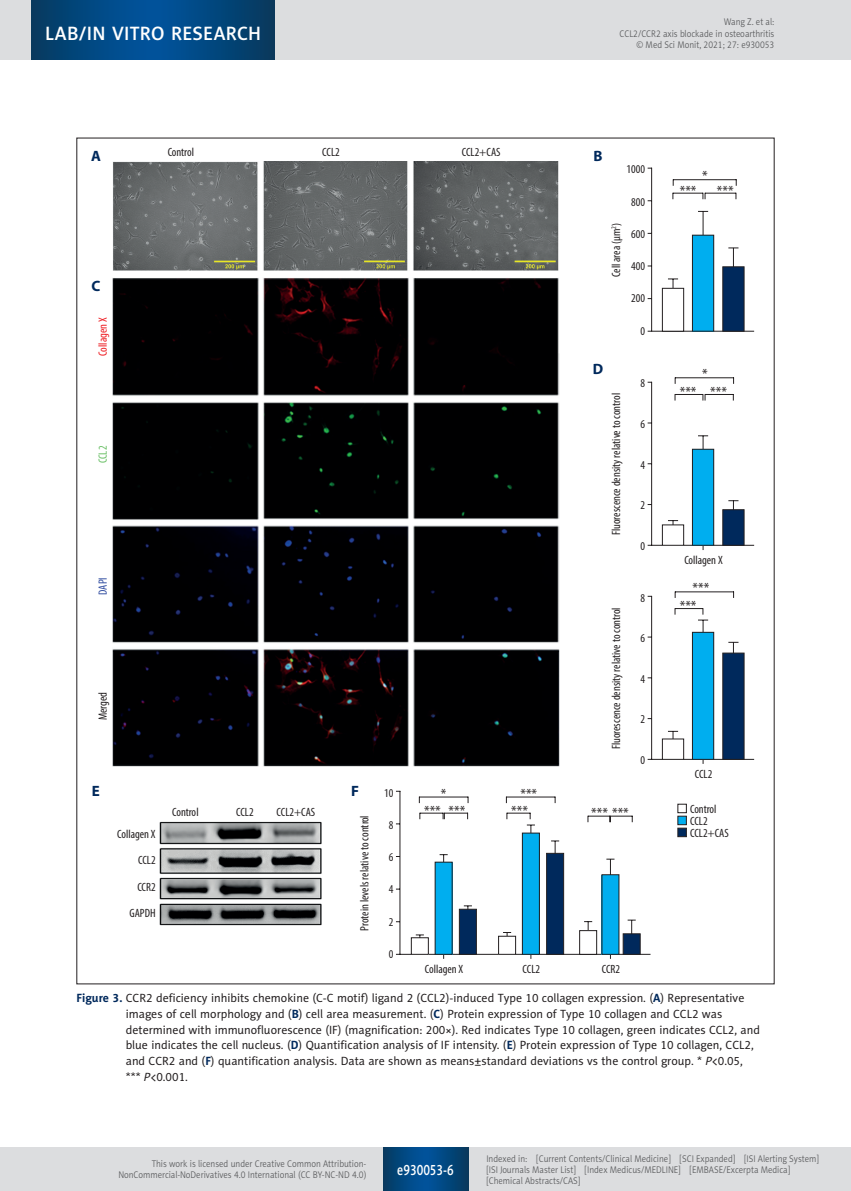
<style>
.page{position:relative;width:851px;height:1191px;background:#fff}
.page>*{position:absolute;margin:0;border:0;box-sizing:border-box;transform-origin:0 0}
.t1{font:19.5px "Naomi Sans EFN Medium";letter-spacing:.015em;color:#fff}
.t2{font:condensed 15px/17.5px "Myriad Pro";color:#231f20}
.t3{font:15px "Naomi Sans EFN Medium";color:#fff;scale:.8 1}
.t4{font:700 15px "Myriad Pro";color:#00295c}
.MSM_Rycina_tytul{font:12px/15.8px "Naomi Sans EFN";color:#231f20}
.t5{font:condensed 12px/26.2px "Myriad Pro";color:#231f20;text-align:right}
.t6{font:condensed 12px "Myriad Pro";color:#ee1d23}
.t7{font:condensed 12px "Myriad Pro";color:#6bc067}
.t8{font:condensed 12px "Myriad Pro";color:#324ea1}
.t9{font:9.75px/11.2px "Naomi Sans EFN Light";color:#57585a;text-align:right;scale:.9 1}
.s1{font-weight:700;color:#00295c}
.s2{font-style:italic}
</style>
<div class="page">
<img style="left:113px;top:161px;width:445px;height:109px">
<img style="left:112px;top:278px;width:447px;height:488px">
<img style="left:160px;top:821px;width:162px;height:104px">
<hr style="left:647px;top:331px;width:107px;height:1px;background:#231f20">
<hr style="left:651px;top:168px;width:1px;height:163px;background:#231f20">
<hr style="left:702px;top:211px;width:1px;height:118px;background:#231f20">
<svg style="left:661px;top:234px;width:78px;height:98px"></svg>
<div style="left:722px;top:266px;width:22px;height:65px;background:#00295c;border:1px solid #231f20"></div>
<hr style="left:672px;top:193px;width:31px;height:1px;background:#231f20">
<svg style="left:702px;top:193px;width:3px;height:6px"></svg>
<hr style="left:704px;top:193px;width:32px;height:1px;background:#231f20">
<hr style="left:673px;top:179px;width:63px;height:1px;background:#231f20">
<hr style="left:647px;top:545px;width:107px;height:1px;background:#231f20">
<hr style="left:651px;top:382px;width:1px;height:163px;background:#231f20">
<hr style="left:702px;top:436px;width:1px;height:114px;background:#231f20">
<svg style="left:661px;top:448px;width:78px;height:98px"></svg>
<div style="left:722px;top:509px;width:22px;height:36px;background:#00295c;border:1px solid #231f20"></div>
<svg style="left:674px;top:394px;width:59px;height:6px"></svg>
<hr style="left:675px;top:377px;width:58px;height:1px;background:#231f20">
<hr style="left:647px;top:759px;width:107px;height:1px;background:#231f20">
<hr style="left:651px;top:596px;width:1px;height:163px;background:#231f20">
<hr style="left:702px;top:620px;width:1px;height:144px;background:#231f20">
<svg style="left:661px;top:631px;width:78px;height:129px"></svg>
<div style="left:722px;top:652px;width:22px;height:107px;background:#00295c;border:1px solid #231f20"></div>
<svg style="left:674px;top:608px;width:34px;height:12px"></svg>
<hr style="left:675px;top:591px;width:58px;height:1px;background:#231f20">
<hr style="left:396px;top:954px;width:254px;height:1px;background:#231f20">
<hr style="left:399px;top:791px;width:1px;height:163px;background:#231f20">
<hr style="left:443px;top:854px;width:1px;height:105px;background:#231f20">
<svg style="left:410px;top:861px;width:62px;height:94px"></svg>
<div style="left:459px;top:909px;width:17px;height:45px;background:#00295c;border:1px solid #231f20"></div>
<hr style="left:419px;top:796px;width:49px;height:1px;background:#231f20">
<svg style="left:419px;top:812px;width:49px;height:7px"></svg>
<hr style="left:506px;top:796px;width:49px;height:1px;background:#231f20">
<svg style="left:587px;top:815px;width:45px;height:7px"></svg>
<svg style="left:506px;top:812px;width:29px;height:13px"></svg>
<hr style="left:530px;top:825px;width:1px;height:134px;background:#231f20">
<svg style="left:497px;top:832px;width:63px;height:123px"></svg>
<div style="left:546px;top:853px;width:18px;height:101px;background:#00295c;border:1px solid #231f20"></div>
<hr style="left:610px;top:859px;width:1px;height:100px;background:#231f20">
<svg style="left:578px;top:874px;width:58px;height:81px"></svg>
<div style="left:622px;top:933px;width:18px;height:21px;background:#00295c;border:1px solid #231f20"></div>
<div style="left:677px;top:816px;width:9px;height:9px;background:#00aeef;border:1px solid #231f20"></div>
<div style="left:677px;top:804px;width:9px;height:9px;background:#fff;border:1px solid #231f20"></div>
<div style="left:677px;top:827px;width:9px;height:10px;background:#00295c;border:1px solid #231f20"></div>
<div style="left:0;top:1148px;width:850px;height:43px;background:#dcdddf"></div>
<svg style="left:383px;top:1147px;width:85px;height:43px;background:#02477e"></svg>
<div style="left:0;top:0;width:850px;height:60px;background:#dcdddf"></div>
<hr style="left:850px;top:0;width:1px;height:60px;background:#dcdddf">
<svg style="left:32px;top:0;width:242px;height:60px;background:#02477f"></svg>
<h1 class="t1" style="left:45px;top:22px;width:217px">LAB/IN VITRO RESEARCH</h1>
<p class="t4" style="left:91px;top:147px;width:11px">A</p>
<p class="t4" style="left:91px;top:277px;width:10px">C</p>
<p class="t6" style="left:96px;top:356px;width:40px;rotate:-90deg">Collagen X</p>
<p class="t7" style="left:96px;top:463px;width:19px;rotate:-90deg">CCL2</p>
<p class="t8" style="left:96px;top:595px;width:19px;rotate:-90deg">DAPI</p>
<p class="t5" style="left:90px;top:720px;width:30px;rotate:-90deg">Merged</p>
<p class="t5" style="left:168px;top:139px;width:28px">Control</p>
<p class="t5" style="left:322px;top:139px;width:19px">CCL2</p>
<p class="t5" style="left:461px;top:139px;width:40px">CCL2+CAS</p>
<p class="t9" style="left:619px;top:16px;width:173px">Wang Z. et al:<br>CCL2/CCR2 axis blockade in osteoarthritis © Med Sci Monit, 2021; 27: e930053</p>
<p class="t4" style="left:593px;top:147px;width:11px">B</p>
<p class="t5" style="left:626px;top:156px;width:20px">1000</p>
<p class="t5" style="left:631px;top:188px;width:15px">800</p>
<p class="t5" style="left:631px;top:221px;width:15px">600</p>
<p class="t5" style="left:631px;top:253px;width:15px">400</p>
<p class="t5" style="left:631px;top:285px;width:15px">200</p>
<p class="t5" style="left:640px;top:317px;width:6px">0</p>
<p class="t5" style="left:602px;top:277px;width:55px;rotate:-90deg">Cell area (μm<sup>2</sup>)</p>
<p class="t4" style="left:592px;top:359px;width:12px">D</p>
<p class="t5" style="left:602px;top:535px;width:144px;rotate:-90deg">Fluorescence density relative to control</p>
<p class="t5" style="left:640px;top:370px;width:6px">8</p>
<p class="t5" style="left:640px;top:411px;width:6px">6</p>
<p class="t5" style="left:640px;top:451px;width:6px">4</p>
<p class="t5" style="left:640px;top:492px;width:6px">2</p>
<p class="t5" style="left:640px;top:532px;width:6px">0</p>
<p class="t5" style="left:602px;top:749px;width:144px;rotate:-90deg">Fluorescence density relative to control</p>
<p class="t5" style="left:640px;top:584px;width:6px">8</p>
<p class="t5" style="left:640px;top:625px;width:6px">6</p>
<p class="t5" style="left:640px;top:665px;width:6px">4</p>
<p class="t5" style="left:640px;top:706px;width:6px">2</p>
<p class="t5" style="left:640px;top:746px;width:6px">0</p>
<p class="t2" style="left:702px;top:167px;width:7px">*</p>
<p class="t2" style="left:679px;top:182px;width:18px">***</p>
<p class="t2" style="left:716px;top:182px;width:18px">***</p>
<p class="t2" style="left:702px;top:365px;width:7px">*</p>
<p class="t2" style="left:679px;top:383px;width:49px">*** ***</p>
<p class="t5" style="left:684px;top:546px;width:40px">Collagen X</p>
<p class="t2" style="left:679px;top:579px;width:31px;text-indent:13px">*** ***</p>
<p class="t5" style="left:694px;top:761px;width:19px">CCL2</p>
<p class="t4" style="left:92px;top:781px;width:10px">E</p>
<p class="t4" style="left:351px;top:781px;width:9px">F</p>
<p class="t5" style="left:384px;top:779px;width:11px">10</p>
<p class="t5" style="left:388px;top:811px;width:6px">8</p>
<p class="t5" style="left:388px;top:844px;width:6px">6</p>
<p class="t5" style="left:388px;top:876px;width:6px">4</p>
<p class="t5" style="left:388px;top:908px;width:6px">2</p>
<p class="t5" style="left:388px;top:940px;width:6px">0</p>
<p class="t2" style="left:441px;top:785px;width:7px">*</p>
<p class="t2" style="left:520px;top:785px;width:18px">***</p>
<p class="t5" style="left:172px;top:799px;width:28px">Control</p>
<p class="t5" style="left:236px;top:799px;width:19px">CCL2</p>
<p class="t5" style="left:276px;top:799px;width:40px">CCL2+CAS</p>
<p class="t5" style="left:690px;top:802px;width:40px;line-height:12px;text-align:left">Control<br>CCL2<br>CCL2+CAS</p>
<p class="t2" style="left:424px;top:801px;width:18px">***</p>
<p class="t2" style="left:448px;top:801px;width:18px">***</p>
<p class="t2" style="left:511px;top:801px;width:18px">***</p>
<p class="t2" style="left:591px;top:804px;width:39px">*** ***</p>
<p class="t5" style="left:351px;top:931px;width:117px;rotate:-90deg">Protein levels relative to control</p>
<p class="t5" style="left:117px;top:821px;width:40px">Collagen X<br>CCL2<br>CCR2<br>GAPDH</p>
<p class="t5" style="left:425px;top:955px;width:40px">Collagen X</p>
<p class="t5" style="left:522px;top:955px;width:19px">CCL2</p>
<p class="t5" style="left:601px;top:955px;width:20px">CCR2</p>
<p class="MSM_Rycina_tytul" style="left:126px;top:990px;width:635px;text-indent:-49px"><span class="s1">Figure 3.</span> CCR2 deficiency inhibits chemokine (C-C motif) ligand 2 (CCL2)-induced Type 10 collagen expression. (<span class="s1">A</span>) Representative images of cell morphology and (<span class="s1">B</span>) cell area measurement. (<span class="s1">C</span>) Protein expression of Type 10 collagen and CCL2 was determined with immunofluorescence (IF) (magnification: 200×). Red indicates Type 10 collagen, green indicates CCL2, and blue indicates the cell nucleus. (<span class="s1">D</span>) Quantification analysis of IF intensity. (<span class="s1">E</span>) Protein expression of Type 10 collagen, CCL2, and CCR2 and (<span class="s1">F</span>) quantification analysis. Data are shown as means±standard deviations vs the control group. * <span class="s2">P</span>&lt;0.05, *** <span class="s2">P</span>&lt;0.001.</p>
<p class="t9" style="left:118px;top:1158px;width:277px">This work is licensed under Creative Common Attribution-<br>NonCommercial-NoDerivatives 4.0 International (CC BY-NC-ND 4.0)</p>
<p class="t3" style="left:397px;top:1160px;width:72px">e930053-6</p>
<p class="t9" style="left:486px;top:1152px;width:371px;text-align:left">Indexed in: [Current Contents/Clinical Medicine] [SCI Expanded] [ISI Alerting System] [ISI Journals Master List] [Index Medicus/MEDLINE] [EMBASE/Excerpta Medica] [Chemical Abstracts/CAS]</p>
</div>
